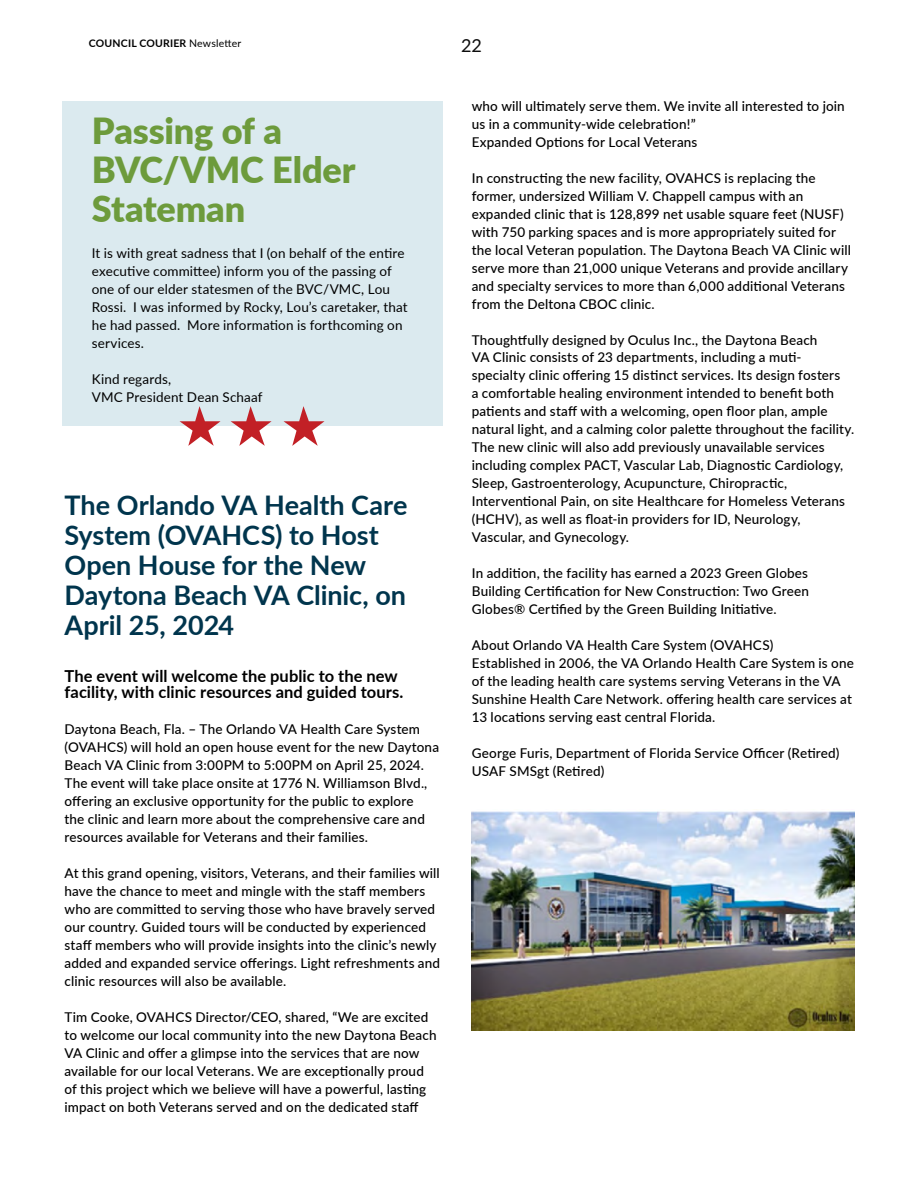
<style>
.page{position:relative;width:918px;height:1188px;background:#fff}
.page>*{position:absolute;margin:0;border:0;box-sizing:border-box;transform-origin:0 0}
.t1{font:900 36px/39px "Lato";letter-spacing:-.005em;color:#6d9b3c}
.t2{font:700 27px/30px "Lato";color:#00354d}
.t3{font:18px "Lato";color:#0d0d0d}
.t4{font:700 16.5px/16.5px "Lato";color:#000}
.t5{font:500 13.5px/18px "Lato";letter-spacing:.01em;color:#000}
.t6{font:13.5px/18px "Lato";letter-spacing:.01em;color:#000}
.t7{font:700 10.5px "Lato";letter-spacing:.02em;color:#000}
.s1{font-weight:400}
</style>
<div class="page">
<div style="left:62px;top:102px;width:381px;height:324px;background:#dbeaef"></div>
<img style="left:472px;top:811px;width:382px;height:220px">
<svg style="left:284px;top:406px;width:41px;height:40px"></svg>
<svg style="left:231px;top:406px;width:41px;height:40px"></svg>
<svg style="left:180px;top:406px;width:41px;height:40px"></svg>
<p class="t7" style="left:89px;top:35px;width:154px">COUNCIL COURIER <span class="s1">Newsletter</span></p>
<h1 class="t1" style="left:92px;top:110px;width:265px">Passing of a<br>BVC/VMC Elder<br>Stateman</h1>
<p class="t6" style="left:92px;top:243px;width:317px">It is with great sadness that I (on behalf of the entire executive committee) inform you of the passing of one of our elder statesmen of the BVC/VMC, Lou Rossi. I was informed by Rocky, Lou’s caretaker, that he had passed. More information is forthcoming on services.</p>
<p class="t6" style="left:92px;top:369px;width:172px">Kind regards,<br>VMC President Dean Schaaf</p>
<h2 class="t2" style="left:65px;top:489px;width:345px">The Orlando VA Health Care<br>System (OVAHCS) to Host<br>Open House for the New<br>Daytona Beach VA Clinic, on<br>April 25, 2024</h2>
<p class="t4" style="left:65px;top:667px;width:340px">The event will welcome the public to the new facility, with clinic resources and guided tours.</p>
<p class="t5" style="left:65px;top:720px;width:376px">Daytona Beach, Fla. – The Orlando VA Health Care System (OVAHCS) will hold an open house event for the new Daytona Beach VA Clinic from 3:00PM to 5:00PM on April 25, 2024.<br>The event will take place onsite at 1776 N. Williamson Blvd., offering an exclusive opportunity for the public to explore<br>the clinic and learn more about the comprehensive care and resources available for Veterans and their families.</p>
<p class="t5" style="left:65px;top:864px;width:377px">At this grand opening, visitors, Veterans, and their families will have the chance to meet and mingle with the staff members who are committed to serving those who have bravely served our country. Guided tours will be conducted by experienced staff members who will provide insights into the clinic’s newly added and expanded service offerings. Light refreshments and clinic resources will also be available.</p>
<p class="t5" style="left:65px;top:1008px;width:374px">Tim Cooke, OVAHCS Director/CEO, shared, “We are excited to welcome our local community into the new Daytona Beach VA Clinic and offer a glimpse into the services that are now available for our local Veterans. We are exceptionally proud of this project which we believe will have a powerful, lasting impact on both Veterans served and on the dedicated staff</p>
<h3 class="t3" style="left:461px;top:33px;width:22px">22</h3>
<p class="t5" style="left:472px;top:96px;width:375px">who will ultimately serve them. We invite all interested to join us in a community-wide celebration!”<br>Expanded Options for Local Veterans</p>
<p class="t5" style="left:472px;top:168px;width:381px">In constructing the new facility, OVAHCS is replacing the former, undersized William V. Chappell campus with an expanded clinic that is 128,899 net usable square feet (NUSF) with 750 parking spaces and is more appropriately suited for the local Veteran population. The Daytona Beach VA Clinic will serve more than 21,000 unique Veterans and provide ancillary and specialty services to more than 6,000 additional Veterans from the Deltona CBOC clinic.</p>
<p class="t5" style="left:472px;top:330px;width:384px">Thoughtfully designed by Oculus Inc., the Daytona Beach<br>VA Clinic consists of 23 departments, including a muti&shy;specialty clinic offering 15 distinct services. Its design fosters<br>a comfortable healing environment intended to benefit both patients and staff with a welcoming, open floor plan, ample natural light, and a calming color palette throughout the facility.<br>The new clinic will also add previously unavailable services including complex PACT, Vascular Lab, Diagnostic Cardiology, Sleep, Gastroenterology, Acupuncture, Chiropractic, Interventional Pain, on site Healthcare for Homeless Veterans (HCHV), as well as float-in providers for ID, Neurology, Vascular, and Gynecology.</p>
<p class="t5" style="left:472px;top:564px;width:339px;text-align:justify">In addition, the facility has earned a 2023 Green Globes Building Certification for New Construction: Two Green Globes® Certified by the Green Building Initiative.</p>
<p class="t5" style="left:472px;top:636px;width:384px">About Orlando VA Health Care System (OVAHCS)<br>Established in 2006, the VA Orlando Health Care System is one of the leading health care systems serving Veterans in the VA Sunshine Health Care Network. offering health care services at 13 locations serving east central Florida.</p>
<p class="t5" style="left:472px;top:744px;width:369px">George Furis, Department of Florida Service Officer (Retired)<br>USAF SMSgt (Retired)</p>
</div>
